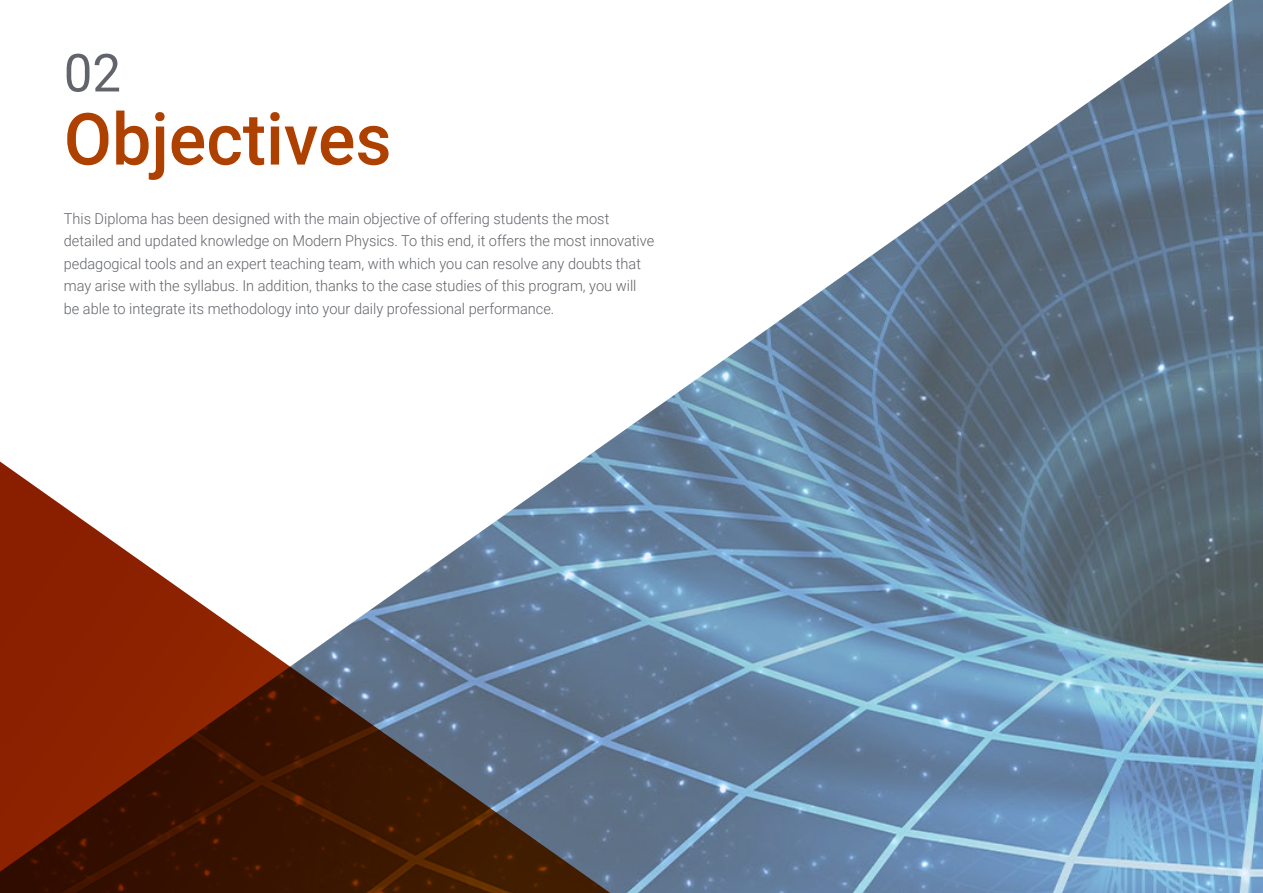
<style>
.page{position:relative;width:1263px;height:893px;background:#fff}
.page>*{position:absolute;margin:0;border:0;box-sizing:border-box;transform-origin:0 0}
.t1{font:500 72px "Roboto";color:#ae4000}
.t2{font:52.5px "Roboto";color:#61646a}
.t3{font:300 15px/22.5px "Roboto";color:#61646a}
</style>
<div class="page">
<img style="left:602px;top:0;width:661px;height:893px">
<svg style="left:0;top:446px;width:640px;height:447px"></svg>
<h2 class="t2" style="left:64px;top:36px;width:59px">02</h2>
<h1 class="t1" style="left:64px;top:89px;width:329px">Objectives</h1>
<p class="t3" style="left:64px;top:207px;width:592px">This Diploma has been designed with the main objective of offering students the most detailed and updated knowledge on Modern Physics. To this end, it offers the most innovative pedagogical tools and an expert teaching team, with which you can resolve any doubts that may arise with the syllabus. In addition, thanks to the case studies of this program, you will be able to integrate its methodology into your daily professional performance.</p>
</div>
